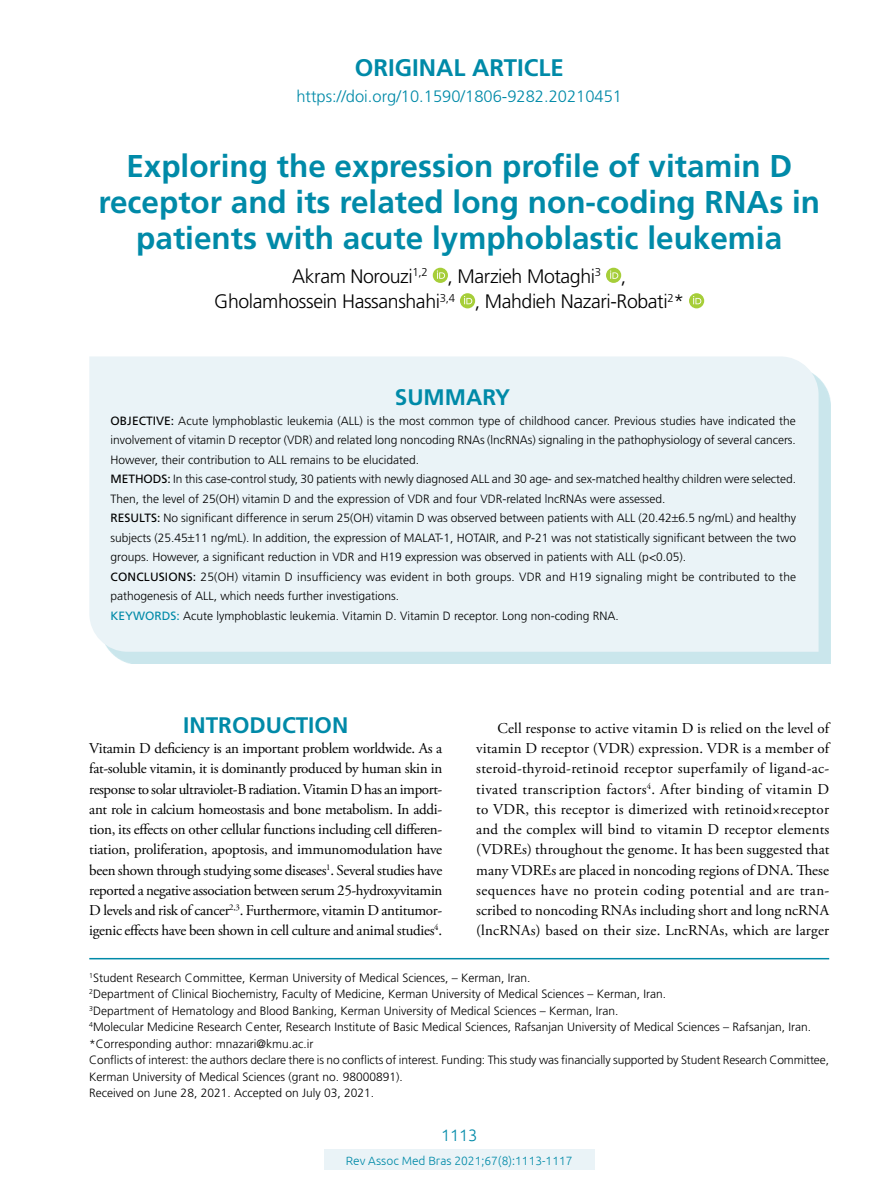
<style>
.page{position:relative;width:893px;height:1191px;background:#fff}
.page>*{position:absolute;margin:0;border:0;box-sizing:border-box;transform-origin:0 0}
.t1{font:700 31.5px/36px "Frutiger LT Std";color:#008aa8;text-align:center}
.t2{font:700 24px "Frutiger LT Std";color:#008aa8}
.t3{font:700 22.5px "Frutiger LT Std";color:#008aa8}
.t4{font:300 19.5px/25.5px "Frutiger LT Std";letter-spacing:-.02em;color:#000}
.t5{font:300 16.5px "Frutiger LT Std";color:#008aa8}
.t6{font:300 16.5px "Ubuntu";color:#008aa8}
.t7{font:15px/20.2px "Adobe Garamond Pro";letter-spacing:-.01em;color:#000;text-align:justify}
.t8{font:300 12px/19.5px "Frutiger LT Std";color:#000}
.t9{font:300 12px "Ubuntu";color:#008aa8}
.s1{font-weight:400}
.s2{font-weight:400;color:#008aa8}
</style>
<div class="page">
<div style="left:324px;top:1149px;width:270px;height:21px;background:#eaf3f7"></div>
<div style="left:101px;top:368px;width:730px;height:296px;background:#cae6ec"></div>
<div style="left:89px;top:356px;width:730px;height:296px;background:#eaf3f7"></div>
<div style="left:433px;top:268px;width:15px;height:15px;background:#a6ce39;border-radius:50%"></div>
<svg style="left:437px;top:270px;width:8px;height:9px"></svg>
<div style="left:606px;top:268px;width:15px;height:15px;background:#a6ce39;border-radius:50%"></div>
<svg style="left:610px;top:270px;width:8px;height:9px"></svg>
<div style="left:460px;top:293px;width:15px;height:15px;background:#a6ce39;border-radius:50%"></div>
<svg style="left:464px;top:296px;width:8px;height:8px"></svg>
<div style="left:689px;top:293px;width:15px;height:15px;background:#a6ce39;border-radius:50%"></div>
<svg style="left:693px;top:296px;width:8px;height:8px"></svg>
<hr style="left:89px;top:958px;width:740px;height:1px;background:#008aa8">
<svg style="left:672px;top:514px;width:6px;height:8px"></svg>
<svg style="left:188px;top:534px;width:6px;height:8px"></svg>
<h2 class="t2" style="left:355px;top:54px;width:210px">ORIGINAL ARTICLE</h2>
<h3 class="t5" style="left:296px;top:87px;width:327px">https://doi.org/10.1590/1806-9282.20210451</h3>
<h1 class="t1" style="left:98px;top:148px;width:723px">Exploring the expression profile of vitamin D receptor and its related long non-coding RNAs in patients with acute lymphoblastic leukemia</h1>
<h3 class="t4" style="left:214px;top:264px;width:471px;text-indent:78px">Akram Norouzi<sup>1,2</sup> , Marzieh Motaghi<sup>3</sup> ,<br>Gholamhossein Hassanshahi<sup>3,4</sup> , Mahdieh Nazari-Robati<sup>2</sup>*</h3>
<h3 class="t3" style="left:395px;top:384px;width:117px">SUMMARY</h3>
<p class="t8" style="left:111px;top:411px;width:687px"><span class="s1">OBJECTIVE:</span> Acute lymphoblastic leukemia (ALL) is the most common type of childhood cancer. Previous studies have indicated the involvement of vitamin D receptor (VDR) and related long noncoding RNAs (lncRNAs) signaling in the pathophysiology of several cancers.<br>However, their contribution to ALL remains to be elucidated.<br><span class="s1">METHODS:</span> In this case-control study, 30 patients with newly diagnosed ALL and 30 age- and sex-matched healthy children were selected.<br>Then, the level of 25(OH) vitamin D and the expression of VDR and four VDR-related lncRNAs were assessed.<br><span class="s1">RESULTS:</span> No significant difference in serum 25(OH) vitamin D was observed between patients with ALL (20.42 6.5 ng/mL) and healthy subjects (25.45 11 ng/mL). In addition, the expression of MALAT-1, HOTAIR, and P-21 was not statistically significant between the two groups. However, a significant reduction in VDR and H19 expression was observed in patients with ALL (p&lt;0.05).<br><span class="s1">CONCLUSIONS:</span> 25(OH) vitamin D insufficiency was evident in both groups. VDR and H19 signaling might be contributed to the pathogenesis of ALL, which needs further investigations.<br><span class="s2">KEYWORDS:</span> Acute lymphoblastic leukemia. Vitamin D. Vitamin D receptor. Long non-coding RNA.</p>
<h3 class="t3" style="left:183px;top:711px;width:167px">INTRODUCTION</h3>
<p class="t7" style="left:89px;top:738px;width:355px">Vitamin D deficiency is an important problem worldwide. As a fat-soluble vitamin, it is dominantly produced by human skin in response to solar ultraviolet-B radiation. Vitamin D has an import&shy;ant role in calcium homeostasis and bone metabolism. In addi&shy;tion, its effects on other cellular functions including cell differen&shy;tiation, proliferation, apoptosis, and immunomodulation have been shown through studying some diseases<sup>1</sup>. Several studies have reported a negative association between serum 25-hydroxyvitamin D levels and risk of cancer<sup>2,3</sup>. Furthermore, vitamin D antitumor&shy;igenic effects have been shown in cell culture and animal studies<sup>4</sup>.</p>
<p class="t7" style="left:476px;top:718px;width:355px;text-indent:21px">Cell response to active vitamin D is relied on the level of vitamin D receptor (VDR) expression. VDR is a member of steroid-thyroid-retinoid receptor superfamily of ligand-ac&shy;tivated transcription factors<sup>4</sup>. After binding of vitamin D to VDR, this receptor is dimerized with retinoid×receptor and the complex will bind to vitamin D receptor elements (VDREs) throughout the genome. It has been suggested that many VDREs are placed in noncoding regions of DNA. These sequences have no protein coding potential and are tran&shy;scribed to noncoding RNAs including short and long ncRNA (lncRNAs) based on their size. LncRNAs, which are larger</p>
<p class="t8" style="left:89px;top:969px;width:741px;line-height:16.5px"><sup>1</sup>Student Research Committee, Kerman University of Medical Sciences, – Kerman, Iran.<br><sup>2</sup>Department of Clinical Biochemistry, Faculty of Medicine, Kerman University of Medical Sciences – Kerman, Iran.<br><sup>3</sup>Department of Hematology and Blood Banking, Kerman University of Medical Sciences – Kerman, Iran.<br><sup>4</sup>Molecular Medicine Research Center, Research Institute of Basic Medical Sciences, Rafsanjan University of Medical Sciences – Rafsanjan, Iran. *Corresponding author: mnazari@kmu.ac.ir<br>Conflicts of interest: the authors declare there is no conflicts of interest. Funding: This study was financially supported by Student Research Committee, Kerman University of Medical Sciences (grant no. 98000891).<br>Received on June 28, 2021. Accepted on July 03, 2021.</p>
<h3 class="t6" style="left:441px;top:1125px;width:38px">1113</h3>
<p class="t9" style="left:346px;top:1153px;width:228px">Rev Assoc Med Bras 2021;67(8):1113-1117</p>
</div>
